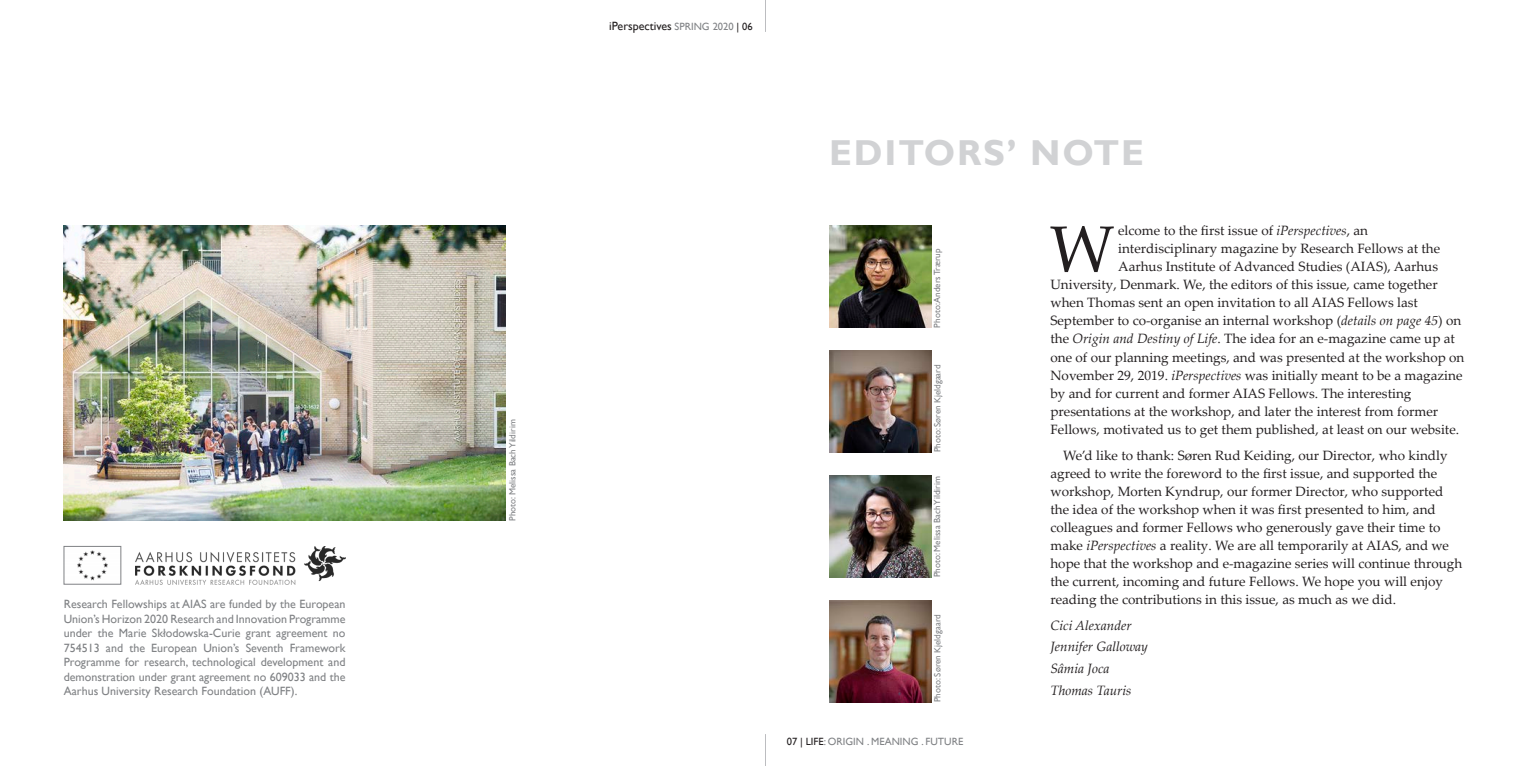
<style>
.page{position:relative;width:1531px;height:766px;background:#fff}
.page>*{position:absolute;margin:0;border:0;box-sizing:border-box;transform-origin:0 0}
.t1{font:65.25px "Palatino Linotype";color:#231f20}
.t2{font:700 36px "Gill Sans";letter-spacing:.05em;color:#d1d2d4}
.t3{font:13.5px/18px "Palatino Linotype";color:#231f20}
.t4{font:italic 13.5px/21.5px "Palatino Linotype";color:#231f20}
.t5{font:12px/14.4px "Gill Sans";color:#808285;text-align:justify}
.t6{font:12px "Gill Sans";color:#231f20}
.t7{font:10.5px "Gill Sans";color:#808285}
.t8{font:9px "Gill Sans";color:#808285}
.s1{font-size:10.5px;color:#808285}
.s2{font-size:10.5px}
.s3{color:#231f20}
.s4{font-style:italic}
</style>
<div class="page">
<img style="left:77px;top:550px;width:31px;height:31px">
<img style="left:829px;top:600px;width:102px;height:102px">
<img style="left:829px;top:350px;width:102px;height:102px">
<img style="left:829px;top:225px;width:102px;height:102px">
<hr style="left:765px;top:0;width:1px;height:32px;background:#bcbdc0">
<hr style="left:765px;top:733px;width:1px;height:32px;background:#bcbdc0">
<img style="left:829px;top:475px;width:102px;height:102px">
<img style="left:64px;top:225px;width:442px;height:295px">
<img style="left:136px;top:546px;width:209px;height:38px">
<div style="left:64px;top:546px;width:57px;height:38px;border:1px solid #808285"></div>
<p class="t5" style="left:64px;top:597px;width:283px">Research Fellowships at AIAS are funded by the European Union’s Horizon 2020 Research and Innovation Programme under the Marie Skłodowska-Curie grant agreement no 754513 and the European Union’s Seventh Framework Programme for research, technological development and demonstration under grant agreement no 609033 and the Aarhus University Research Foundation (AUFF).</p>
<p class="t8" style="left:507px;top:520px;width:103px;rotate:-90deg">Photo: Melissa Bach Yildirim</p>
<p class="t6" style="left:609px;top:19px;width:145px">iPerspectives <span class="s1">SPRING 2020</span> <span class="s2">| 06</span></p>
<h2 class="t2" style="left:829px;top:131px;width:316px">EDITORS’ NOTE</h2>
<p class="t8" style="left:932px;top:327px;width:80px;rotate:-90deg">Photo: Anders Trærup</p>
<p class="t8" style="left:932px;top:452px;width:89px;rotate:-90deg">Photo: Søren Kjeldgaard</p>
<p class="t8" style="left:932px;top:577px;width:103px;rotate:-90deg">Photo: Melissa Bach Yildirim</p>
<p class="t8" style="left:932px;top:702px;width:89px;rotate:-90deg">Photo: Søren Kjeldgaard</p>
<p class="t7" style="left:787px;top:734px;width:178px"><span class="s3">07 | LIFE</span>: ORIGIN . MEANING . FUTURE</p>
<h1 class="t1" style="left:1050px;top:203px;width:67px">W</h1>
<p class="t3" style="left:1118px;top:221px;width:251px">elcome to the first issue of <span class="s4">iPerspectives</span>, an</p>
<p class="t3" style="left:1118px;top:239px;width:324px">interdisciplinary magazine by Research Fellows at the</p>
<p class="t3" style="left:1118px;top:257px;width:321px">Aarhus Institute of Advanced Studies (AIAS), Aarhus</p>
<p class="t3" style="left:1050px;top:275px;width:389px">University, Denmark. We, the editors of this issue, came together</p>
<p class="t3" style="left:1050px;top:293px;width:369px">when Thomas sent an open invitation to all AIAS Fellows last</p>
<p class="t3" style="left:1050px;top:311px;width:412px">September to co-organise an internal workshop (<span class="s4">details on page 45</span>) on</p>
<p class="t3" style="left:1050px;top:329px;width:406px">the <span class="s4">Origin and Destiny of Life</span>. The idea for an e-magazine came up at</p>
<p class="t3" style="left:1050px;top:347px;width:415px">one of our planning meetings, and was presented at the workshop on</p>
<p class="t3" style="left:1050px;top:365px;width:414px">November 29, 2019. <span class="s4">iPerspectives</span> was initially meant to be a magazine</p>
<p class="t3" style="left:1050px;top:383px;width:362px">by and for current and former AIAS Fellows. The interesting</p>
<p class="t3" style="left:1050px;top:401px;width:389px">presentations at the workshop, and later the interest from former</p>
<p class="t3" style="left:1050px;top:419px;width:410px">Fellows, motivated us to get them published, at least on our website.</p>
<p class="t3" style="left:1050px;top:446px;width:413px;text-indent:13px">We’d like to thank: Søren Rud Keiding, our Director, who kindly agreed to write the foreword to the first issue, and supported the workshop, Morten Kyndrup, our former Director, who supported the idea of the workshop when it was first presented to him, and colleagues and former Fellows who generously gave their time to make <span class="s4">iPerspectives</span> a reality. We are all temporarily at AIAS, and we hope that the workshop and e-magazine series will continue through the current, incoming and future Fellows. We hope you will enjoy reading the contributions in this issue, as much as we did.</p>
<p class="t4" style="left:1050px;top:614px;width:99px">Cici Alexander<br>Jennifer Galloway<br>Sâmia Joca<br>Thomas Tauris</p>
</div>
